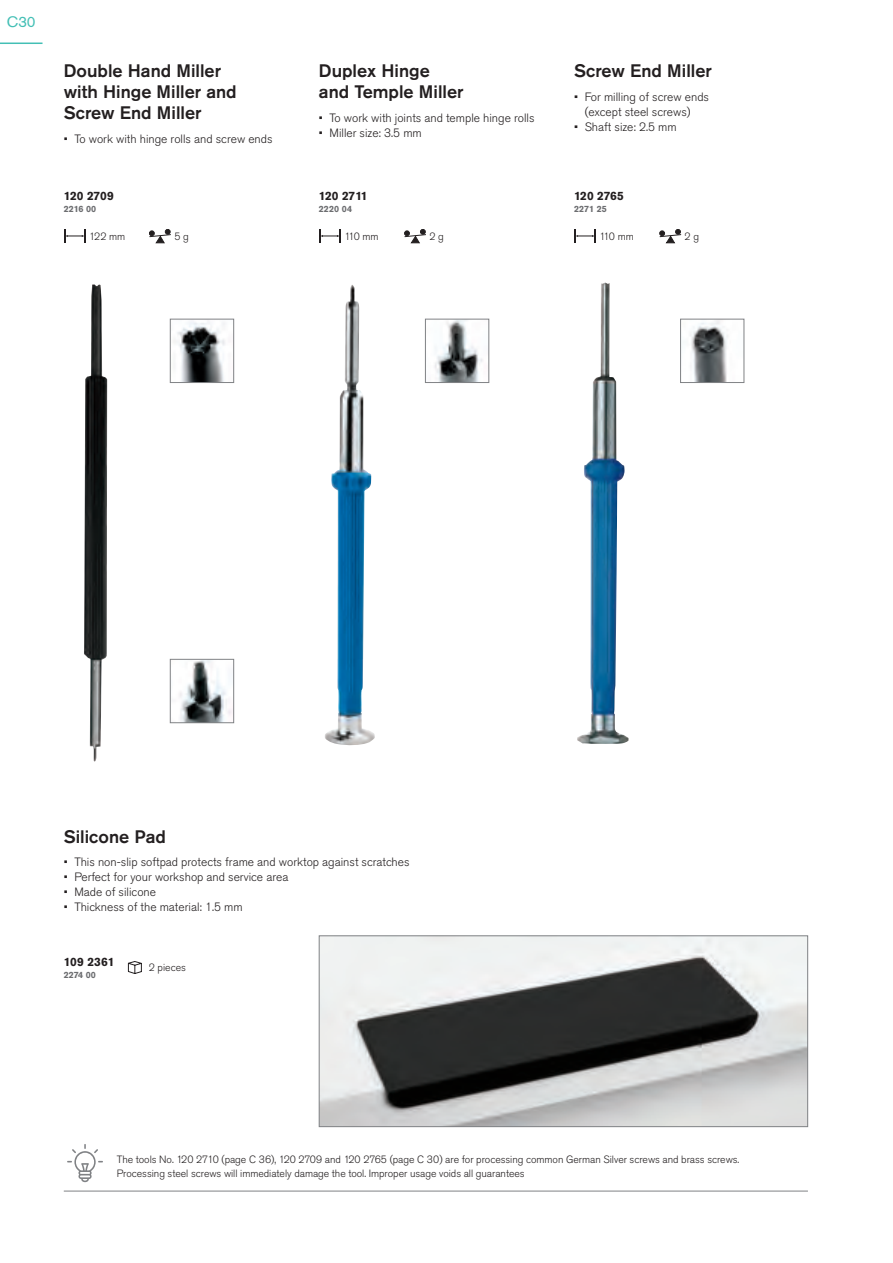
<style>
.page{position:relative;width:893px;height:1263px;background:#fff}
.page>*{position:absolute;margin:0;border:0;box-sizing:border-box;transform-origin:0 0}
.Produktname_12_14_me{font:500 18px/21px "Akzidenz Grotesk Pro";color:#231f20}
.t1{font:15px "Akzidenz Grotesk Pro";color:#43bfb5}
.t2{font:300 12px/15px "Akzidenz Grotesk Pro";color:#231f20}
.Art_-Nr__8_10_bold{font:700 12px "Akzidenz Grotesk Pro";letter-spacing:-.01em;color:#231f20}
.Copytext_7_9_light{font:300 10.5px/13.5px "Akzidenz Grotesk Pro";letter-spacing:-.005em;color:#231f20}
.Art_-Nr__8_10_bold-2{font:700 9px "Akzidenz Grotesk Pro";color:#6c6d70}
</style>
<div class="page">
<hr style="left:0;top:43px;width:43px;height:1px;background:#43bfb5">
<img style="left:173px;top:321px;width:52px;height:60px">
<div style="left:170px;top:319px;width:64px;height:64px;border:1px solid #808285"></div>
<img style="left:434px;top:321px;width:49px;height:60px">
<div style="left:425px;top:319px;width:64px;height:64px;border:1px solid #808285"></div>
<img style="left:690px;top:321px;width:38px;height:60px">
<div style="left:680px;top:319px;width:64px;height:64px;border:1px solid #808285"></div>
<img style="left:179px;top:661px;width:53px;height:60px">
<div style="left:170px;top:659px;width:64px;height:64px;border:1px solid #808285"></div>
<hr style="left:64px;top:1191px;width:744px;height:1px;background:#808285">
<svg style="left:67px;top:1144px;width:36px;height:38px"></svg>
<img style="left:84px;top:284px;width:23px;height:478px">
<img style="left:325px;top:285px;width:50px;height:461px">
<img style="left:577px;top:282px;width:52px;height:462px">
<img style="left:321px;top:937px;width:485px;height:188px">
<div style="left:319px;top:935px;width:489px;height:192px;border:1px solid #808285"></div>
<svg style="left:64px;top:229px;width:21px;height:14px"></svg>
<svg style="left:149px;top:229px;width:22px;height:14px"></svg>
<svg style="left:319px;top:229px;width:22px;height:14px"></svg>
<svg style="left:404px;top:229px;width:22px;height:14px"></svg>
<svg style="left:574px;top:229px;width:22px;height:14px"></svg>
<svg style="left:659px;top:229px;width:22px;height:14px"></svg>
<svg style="left:128px;top:961px;width:14px;height:13px"></svg>
<p class="t1" style="left:7px;top:12px;width:30px">C30</p>
<p class="Produktname_12_14_me" style="left:64px;top:60px;width:174px">Double Hand Miller with Hinge Miller and<br>Screw End Miller</p>
<p class="t2" style="left:64px;top:131px;width:210px">• To work with hinge rolls and screw ends</p>
<p class="Art_-Nr__8_10_bold" style="left:64px;top:188px;width:51px">120 2709</p>
<p class="Art_-Nr__8_10_bold-2" style="left:64px;top:203px;width:34px">2216 00</p>
<p class="Copytext_7_9_light" style="left:89px;top:230px;width:38px">122 mm</p>
<p class="Copytext_7_9_light" style="left:174px;top:230px;width:16px">5 g</p>
<p class="Produktname_12_14_me" style="left:319px;top:60px;width:146px">Duplex Hinge and Temple Miller</p>
<p class="t2" style="left:319px;top:110px;width:217px">• To work with joints and temple hinge rolls</p>
<p class="t2" style="left:319px;top:125px;width:104px">• Miller size: 3.5 mm</p>
<p class="Art_-Nr__8_10_bold" style="left:319px;top:188px;width:50px">120 2711</p>
<p class="Art_-Nr__8_10_bold-2" style="left:319px;top:203px;width:35px">2220 04</p>
<p class="Copytext_7_9_light" style="left:344px;top:230px;width:36px">110 mm</p>
<p class="Copytext_7_9_light" style="left:429px;top:230px;width:16px">2 g</p>
<p class="Produktname_12_14_me" style="left:574px;top:60px;width:139px">Screw End Miller</p>
<p class="t2" style="left:585px;top:89px;width:126px;text-indent:-11px">• For milling of screw ends (except steel screws)</p>
<p class="t2" style="left:574px;top:119px;width:104px">• Shaft size: 2.5 mm</p>
<p class="Art_-Nr__8_10_bold" style="left:574px;top:188px;width:51px">120 2765</p>
<p class="Art_-Nr__8_10_bold-2" style="left:574px;top:203px;width:34px">2271 25</p>
<p class="Copytext_7_9_light" style="left:600px;top:230px;width:36px">110 mm</p>
<p class="Copytext_7_9_light" style="left:685px;top:230px;width:16px">2 g</p>
<p class="Produktname_12_14_me" style="left:64px;top:826px;width:104px">Silicone Pad</p>
<p class="t2" style="left:64px;top:854px;width:347px">• This non-slip softpad protects frame and worktop against scratches</p>
<p class="t2" style="left:64px;top:869px;width:226px">• Perfect for your workshop and service area</p>
<p class="t2" style="left:64px;top:884px;width:94px">• Made of silicone</p>
<p class="t2" style="left:64px;top:899px;width:180px">• Thickness of the material: 1.5 mm</p>
<p class="Art_-Nr__8_10_bold" style="left:64px;top:954px;width:52px">109 2361</p>
<p class="Art_-Nr__8_10_bold-2" style="left:64px;top:969px;width:34px">2274 00</p>
<p class="Copytext_7_9_light" style="left:149px;top:961px;width:39px">2 pieces</p>
<p class="Copytext_7_9_light" style="left:117px;top:1153px;width:624px">The tools No. 120 2710 (page C 36), 120 2709 and 120 2765 (page C 30) are for processing common German Silver screws and brass screws.<br>Processing steel screws will immediately damage the tool. Improper usage voids all guarantees</p>
</div>
